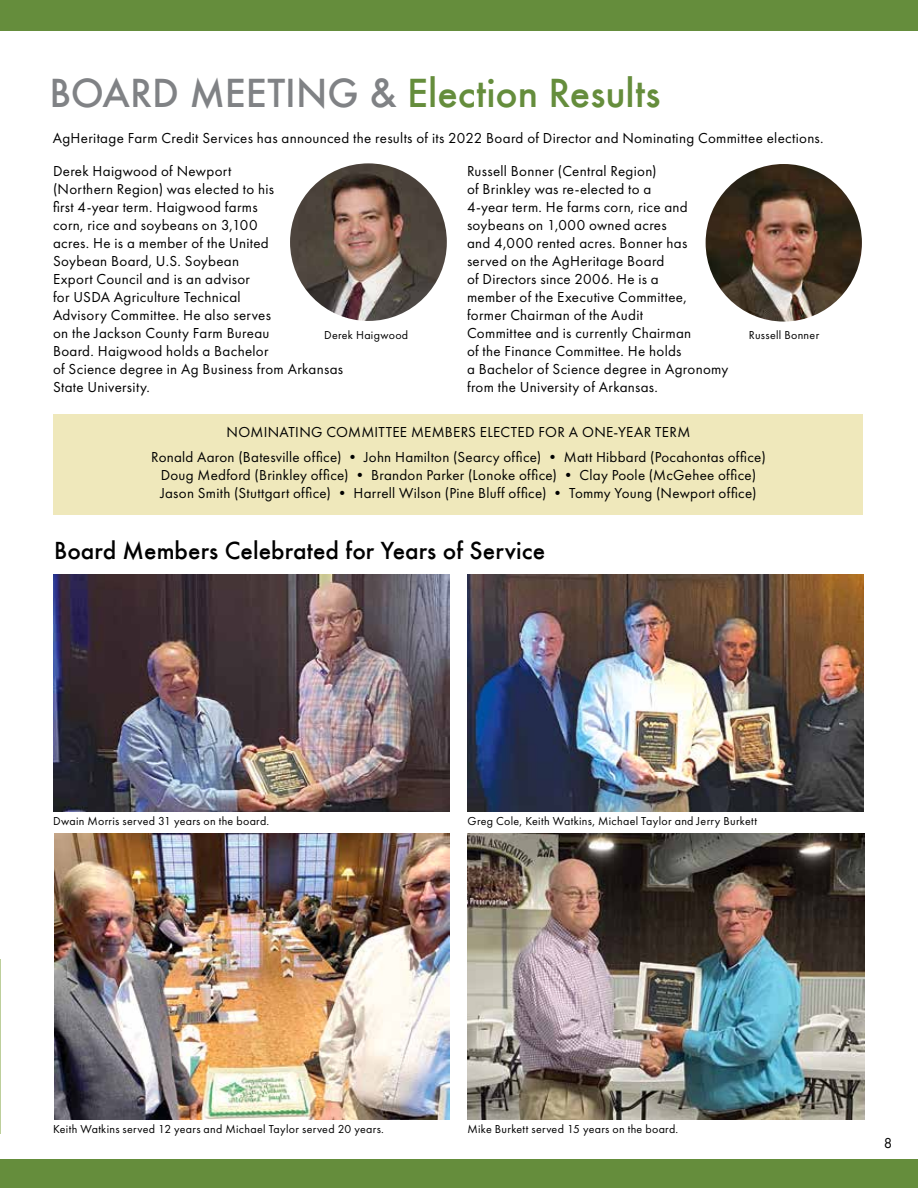
<style>
.page{position:relative;width:918px;height:1188px;background:#fff}
.page>*{position:absolute;margin:0;border:0;box-sizing:border-box;transform-origin:0 0}
.t1{font:500 42px "Futura";color:#658d3c}
.t2{font:500 25.5px "Futura";letter-spacing:.005em;color:#000}
.t3{font:15px/18px "Futura PT";letter-spacing:.02em;color:#000}
.t4{font:12px "Futura PT";letter-spacing:.025em;color:#000}
.s1{color:#808285}
</style>
<div class="page">
<div style="left:0;top:0;width:918px;height:30px;background:#658d3c"></div>
<div style="left:0;top:1160px;width:918px;height:28px;background:#658d3c"></div>
<img style="left:706px;top:164px;width:156px;height:158px">
<img style="left:290px;top:163px;width:157px;height:158px;border-radius:79px">
<img style="left:53px;top:574px;width:396px;height:238px">
<img style="left:468px;top:574px;width:396px;height:238px">
<img style="left:54px;top:833px;width:395px;height:287px">
<img style="left:467px;top:833px;width:397px;height:287px">
<div style="left:53px;top:414px;width:810px;height:100px;background:#efe8bb"></div>
<hr style="left:0;top:959px;width:1px;height:175px;background:#bdcf9b">
<h1 class="t1" style="left:50px;top:68px;width:613px"><span class="s1">BOARD MEETING &amp;</span> Election Results</h1>
<p class="t3" style="left:53px;top:129px;width:772px">AgHeritage Farm Credit Services has announced the results of its 2022 Board of Director and Nominating Committee elections.</p>
<p class="t3" style="left:53px;top:162px;width:292px">Derek Haigwood of Newport<br>(Northern Region) was elected to his<br>first 4-year term. Haigwood farms<br>corn, rice and soybeans on 3,100<br>acres. He is a member of the United<br>Soybean Board, U.S. Soybean<br>Export Council and is an advisor<br>for USDA Agriculture Technical<br>Advisory Committee. He also serves<br>on the Jackson County Farm Bureau<br>Board. Haigwood holds a Bachelor<br>of Science degree in Ag Business from Arkansas<br>State University.</p>
<p class="t3" style="left:467px;top:162px;width:263px">Russell Bonner (Central Region)<br>of Brinkley was re-elected to a<br>4-year term. He farms corn, rice and soybeans on 1,000 owned acres<br>and 4,000 rented acres. Bonner has served on the AgHeritage Board<br>of Directors since 2006. He is a<br>member of the Executive Committee, former Chairman of the Audit<br>Committee and is currently Chairman<br>of the Finance Committee. He holds<br>a Bachelor of Science degree in Agronomy from the University of Arkansas.</p>
<p class="t3" style="left:151px;top:420px;width:616px;line-height:24.8px;text-align:center">NOMINATING COMMITTEE MEMBERS ELECTED FOR A ONE-YEAR TERM<br>Ronald Aaron (Batesville office) • John Hamilton (Searcy office) • Matt Hibbard (Pocahontas office)</p>
<p class="t3" style="left:160px;top:466px;width:598px">Doug Medford (Brinkley office) • Brandon Parker (Lonoke office) • Clay Poole (McGehee office)<br>Jason Smith (Stuttgart office) • Harrell Wilson (Pine Bluff office) • Tommy Young (Newport office)</p>
<p class="t4" style="left:324px;top:328px;width:86px">Derek Haigwood</p>
<p class="t4" style="left:749px;top:328px;width:72px">Russell Bonner</p>
<h2 class="t2" style="left:54px;top:536px;width:493px">Board Members Celebrated for Years of Service</h2>
<p class="t4" style="left:53px;top:814px;width:218px">Dwain Morris served 31 years on the board.</p>
<p class="t4" style="left:468px;top:814px;width:291px">Greg Cole, Keith Watkins, Michael Taylor and Jerry Burkett</p>
<p class="t4" style="left:53px;top:1122px;width:332px">Keith Watkins served 12 years and Michael Taylor served 20 years.</p>
<p class="t4" style="left:468px;top:1122px;width:212px">Mike Burkett served 15 years on the board.</p>
<p class="t3" style="left:884px;top:1134px;width:10px">8</p>
</div>
